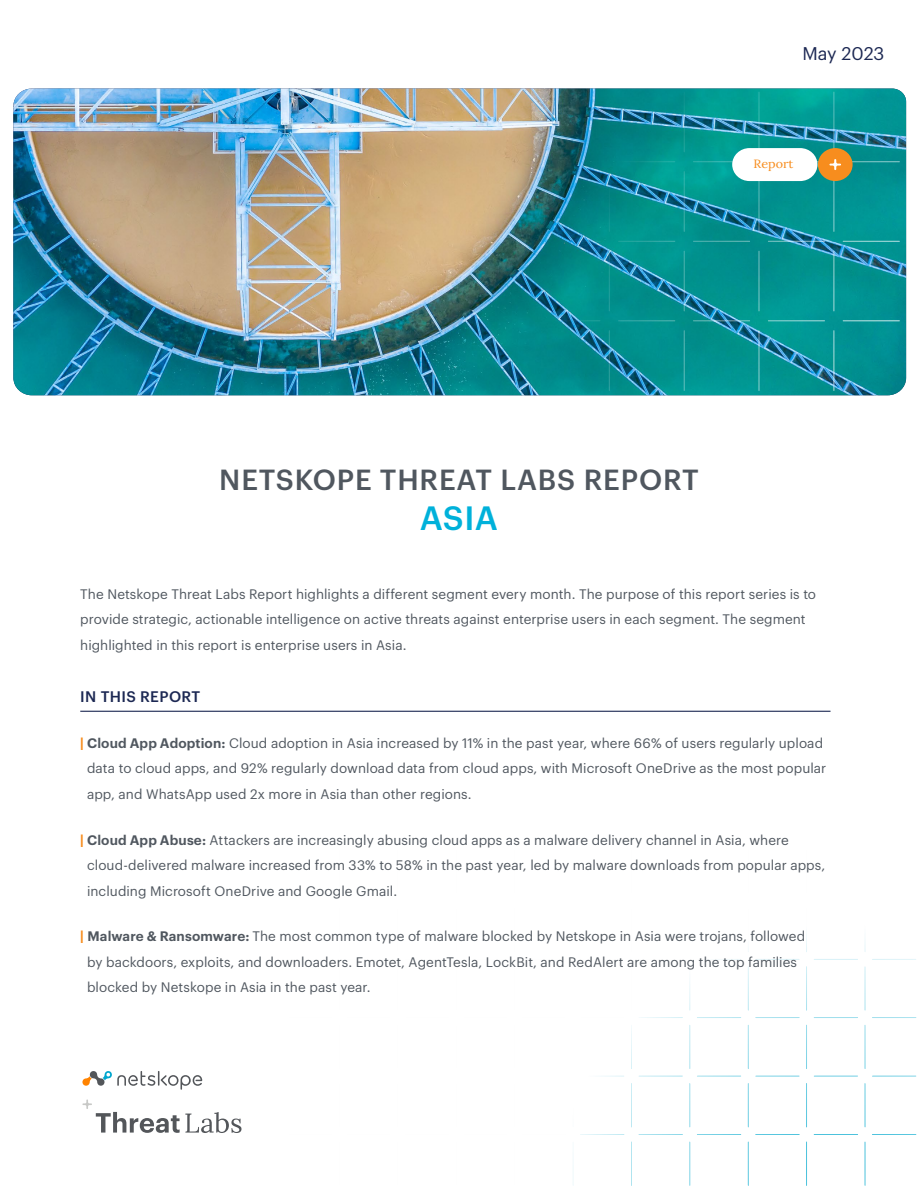
<style>
.page{position:relative;width:918px;height:1188px;background:#fff}
.page>*{position:absolute;margin:0;border:0;box-sizing:border-box;transform-origin:0 0}
.t1{font:500 33px "Graphik";color:#00b1da}
.t2{font:500 28.5px "Graphik";letter-spacing:.03em;color:#50575f}
.t3{font:18px "Graphik";color:#1c2853}
.t4{font:500 15px "Graphik";letter-spacing:.025em;color:#1c2853}
.t5{font:13.5px/25.5px "Graphik";letter-spacing:.005em;color:#50575f}
.t6{font:12px "Lora";color:#f78d1e;scale:1.05 1}
.s1{font-weight:700;color:#f78d1e}
.s2{font-weight:600}
</style>
<div class="page">
<img style="left:13px;top:89px;width:893px;height:306px">
<img style="left:394px;top:92px;width:506px;height:150px">
<div style="left:818px;top:148px;width:35px;height:33px;background:#f78d1e;border-radius:50%"></div>
<svg style="left:829px;top:159px;width:12px;height:11px"></svg>
<svg style="left:732px;top:148px;width:85px;height:33px"></svg>
<svg style="left:82px;top:1071px;width:120px;height:19px"></svg>
<svg style="left:82px;top:1099px;width:160px;height:34px"></svg>
<svg style="left:814px;top:1134px;width:44px;height:1px"></svg>
<svg style="left:697px;top:1134px;width:44px;height:1px"></svg>
<svg style="left:580px;top:1134px;width:45px;height:1px"></svg>
<svg style="left:814px;top:1076px;width:44px;height:1px"></svg>
<svg style="left:697px;top:1076px;width:44px;height:1px"></svg>
<svg style="left:604px;top:1076px;width:20px;height:1px"></svg>
<svg style="left:814px;top:1017px;width:44px;height:1px"></svg>
<svg style="left:697px;top:1017px;width:44px;height:1px"></svg>
<svg style="left:814px;top:959px;width:44px;height:1px"></svg>
<svg style="left:721px;top:959px;width:20px;height:1px"></svg>
<svg style="left:872px;top:1134px;width:44px;height:1px"></svg>
<svg style="left:755px;top:1134px;width:45px;height:1px"></svg>
<svg style="left:638px;top:1134px;width:45px;height:1px"></svg>
<svg style="left:872px;top:1076px;width:44px;height:1px"></svg>
<svg style="left:755px;top:1076px;width:45px;height:1px"></svg>
<svg style="left:639px;top:1076px;width:44px;height:1px"></svg>
<svg style="left:872px;top:1017px;width:44px;height:1px"></svg>
<svg style="left:755px;top:1017px;width:45px;height:1px"></svg>
<svg style="left:641px;top:1017px;width:42px;height:1px"></svg>
<svg style="left:872px;top:959px;width:44px;height:1px"></svg>
<svg style="left:755px;top:959px;width:45px;height:1px"></svg>
<svg style="left:865px;top:1141px;width:1px;height:45px"></svg>
<svg style="left:748px;top:1141px;width:1px;height:45px"></svg>
<svg style="left:631px;top:1141px;width:1px;height:45px"></svg>
<svg style="left:806px;top:1141px;width:1px;height:45px"></svg>
<svg style="left:690px;top:1142px;width:1px;height:44px"></svg>
<svg style="left:573px;top:1165px;width:1px;height:20px"></svg>
<svg style="left:865px;top:1083px;width:1px;height:45px"></svg>
<svg style="left:748px;top:1083px;width:1px;height:45px"></svg>
<svg style="left:631px;top:1083px;width:1px;height:45px"></svg>
<svg style="left:806px;top:1083px;width:1px;height:45px"></svg>
<svg style="left:690px;top:1083px;width:1px;height:44px"></svg>
<svg style="left:865px;top:1025px;width:1px;height:44px"></svg>
<svg style="left:748px;top:1025px;width:1px;height:44px"></svg>
<svg style="left:631px;top:1026px;width:1px;height:43px"></svg>
<svg style="left:806px;top:1025px;width:1px;height:44px"></svg>
<svg style="left:690px;top:1025px;width:1px;height:44px"></svg>
<svg style="left:865px;top:967px;width:1px;height:44px"></svg>
<svg style="left:748px;top:966px;width:1px;height:45px"></svg>
<svg style="left:806px;top:966px;width:1px;height:45px"></svg>
<svg style="left:806px;top:934px;width:1px;height:18px"></svg>
<hr style="left:80px;top:711px;width:751px;height:1px;background:#1c2853">
<h3 class="t3" style="left:802px;top:40px;width:84px">May 2023</h3>
<p class="t6" style="left:754px;top:155px;width:40px">Report</p>
<h2 class="t2" style="left:219px;top:458px;width:481px">NETSKOPE THREAT LABS REPORT</h2>
<h1 class="t1" style="left:420px;top:493px;width:80px">ASIA</h1>
<p class="t5" style="left:80px;top:580px;width:737px">The Netskope Threat Labs Report highlights a different segment every month. The purpose of this report series is to provide strategic, actionable intelligence on active threats against enterprise users in each segment. The segment highlighted in this report is enterprise users in Asia.</p>
<p class="t4" style="left:80px;top:685px;width:121px">IN THIS REPORT</p>
<p class="t5" style="left:87px;top:729px;width:741px;text-indent:-7px"><span class="s1">|</span> <span class="s2">Cloud App Adoption:</span> Cloud adoption in Asia increased by 11% in the past year, where 66% of users regularly upload data to cloud apps, and 92% regularly download data from cloud apps, with Microsoft OneDrive as the most popular app, and WhatsApp used 2x more in Asia than other regions.</p>
<p class="t5" style="left:87px;top:826px;width:740px;text-indent:-7px"><span class="s1">|</span> <span class="s2">Cloud App Abuse:</span> Attackers are increasingly abusing cloud apps as a malware delivery channel in Asia, where cloud-delivered malware increased from 33% to 58% in the past year, led by malware downloads from popular apps, including Microsoft OneDrive and Google Gmail.</p>
<p class="t5" style="left:87px;top:923px;width:720px;text-indent:-7px"><span class="s1">|</span> <span class="s2">Malware &amp; Ransomware:</span> The most common type of malware blocked by Netskope in Asia were trojans, followed by backdoors, exploits, and downloaders. Emotet, AgentTesla, LockBit, and RedAlert are among the top families blocked by Netskope in Asia in the past year.</p>
</div>
